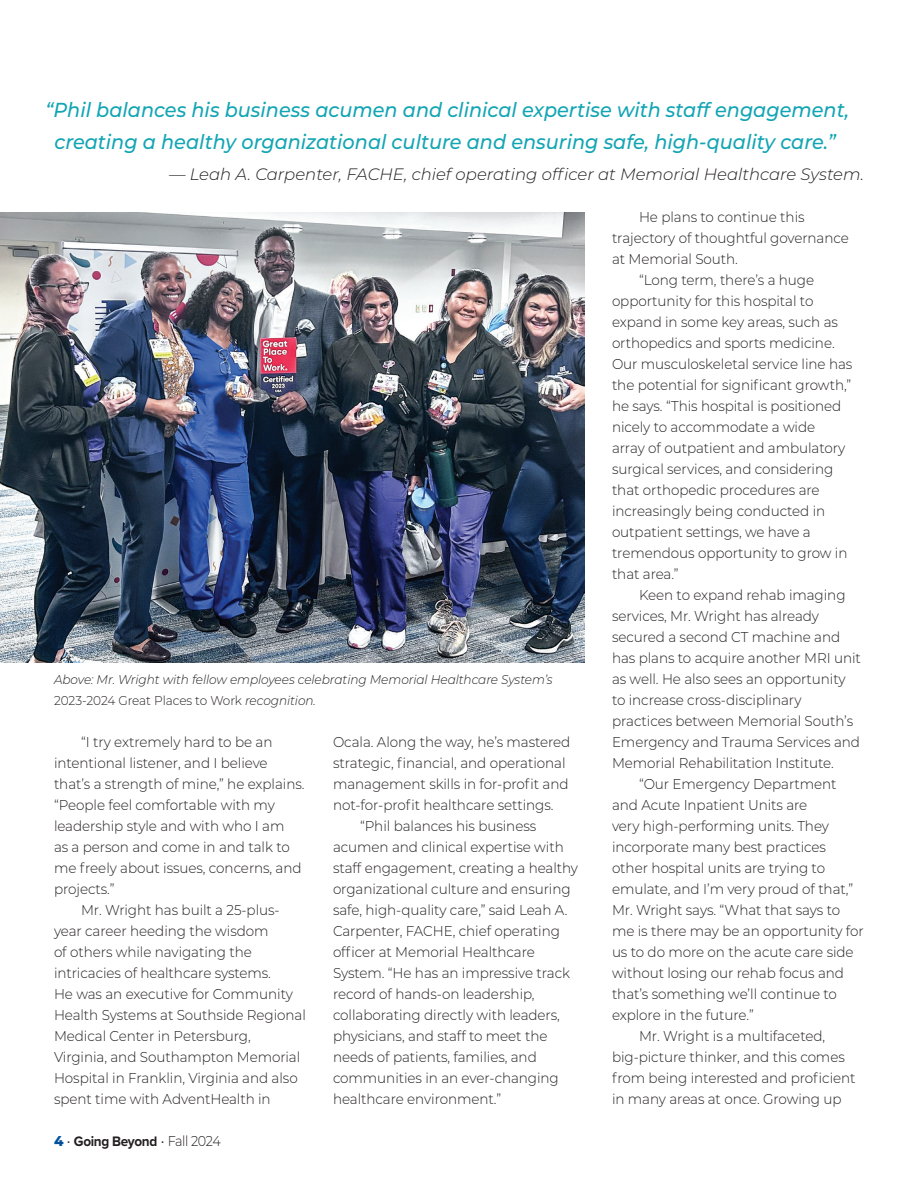
<style>
.page{position:relative;width:918px;height:1188px;background:#fff}
.page>*{position:absolute;margin:0;border:0;box-sizing:border-box;transform-origin:0 0}
.feature_quote_new{font:italic 500 20.25px/31.5px "Montserrat";color:#12a5b4;text-align:center;scale:.95 1}
.feature_byline_new{font:italic 300 16.5px "Montserrat";color:#231f20}
.text__ind{font:300 14.25px/21px "Montserrat";letter-spacing:-.005em;color:#231f20;scale:.95 1}
.t1{font:700 14.25px "Proxima Nova";letter-spacing:-.025em;color:#231f20;scale:.95 1}
.t2{font:italic 300 12.75px/21px "Montserrat";letter-spacing:-.005em;color:#231f20;scale:.95 1}
.s1{font-style:normal}
.s2{font-family:"Montserrat";font-weight:800;color:#01529b}
.s3{font-family:"Montserrat";font-weight:300}
</style>
<div class="page">
<img style="left:0;top:212px;width:585px;height:451px">
<p class="feature_quote_new" style="left:45px;top:93px;width:848px">“Phil balances his business acumen and clinical expertise with staff engagement, creating a healthy organizational culture and ensuring safe, high-quality care.”</p>
<p class="feature_byline_new" style="left:169px;top:163px;width:696px">— Leah A. Carpenter, FACHE, chief operating officer at Memorial Healthcare System.</p>
<p class="t2" style="left:54px;top:669px;width:527px">Above: Mr. Wright with fellow employees celebrating Memorial Healthcare System’s<br><span class="s1">2023-2024 Great Places to Work</span> recognition.</p>
<p class="text__ind" style="left:333px;top:731px;width:251px">Ocala. Along the way, he’s mastered strategic, financial, and operational management skills in for-profit and not-for-profit healthcare settings.</p>
<p class="text__ind" style="left:333px;top:815px;width:260px;text-indent:27px">“Phil balances his business acumen and clinical expertise with staff engagement, creating a healthy organizational culture and ensuring safe, high-quality care,” said Leah A.<br>Carpenter, FACHE, chief operating officer at Memorial Healthcare System. “He has an impressive track record of hands-on leadership, collaborating directly with leaders, physicians, and staff to meet the needs of patients, families, and communities in an ever-changing healthcare environment.”</p>
<p class="text__ind" style="left:54px;top:731px;width:265px;text-indent:27px">“I try extremely hard to be an intentional listener, and I believe that’s a strength of mine,” he explains. “People feel comfortable with my leadership style and with who I am<br>as a person and come in and talk to me freely about issues, concerns, and projects.”</p>
<p class="text__ind" style="left:54px;top:899px;width:267px;text-indent:27px">Mr. Wright has built a 25-plus&shy;year career heeding the wisdom<br>of others while navigating the intricacies of healthcare systems.<br>He was an executive for Community Health Systems at Southside Regional Medical Center in Petersburg, Virginia, and Southampton Memorial Hospital in Franklin, Virginia and also spent time with AdventHealth in</p>
<p class="t1" style="left:54px;top:1131px;width:177px"><span class="s2">4</span> <span class="s3">•</span> Going Beyond <span class="s3">• Fall 2024</span></p>
<p class="text__ind" style="left:612px;top:206px;width:251px;text-indent:27px">He plans to continue this trajectory of thoughtful governance at Memorial South.</p>
<p class="text__ind" style="left:612px;top:269px;width:255px;text-indent:27px">“Long term, there’s a huge opportunity for this hospital to expand in some key areas, such as orthopedics and sports medicine.<br>Our musculoskeletal service line has the potential for significant growth,” he says. “This hospital is positioned nicely to accommodate a wide<br>array of outpatient and ambulatory surgical services, and considering that orthopedic procedures are increasingly being conducted in outpatient settings, we have a tremendous opportunity to grow in that area.”</p>
<p class="text__ind" style="left:612px;top:584px;width:264px;text-indent:27px">Keen to expand rehab imaging services, Mr. Wright has already secured a second CT machine and has plans to acquire another MRI unit as well. He also sees an opportunity to increase cross-disciplinary practices between Memorial South’s Emergency and Trauma Services and Memorial Rehabilitation Institute.</p>
<p class="text__ind" style="left:612px;top:773px;width:267px;text-indent:27px">“Our Emergency Department and Acute Inpatient Units are<br>very high-performing units. They incorporate many best practices other hospital units are trying to emulate, and I’m very proud of that,”<br>Mr. Wright says. “What that says to me is there may be an opportunity for us to do more on the acute care side without losing our rehab focus and that’s something we’ll continue to explore in the future.”</p>
<p class="text__ind" style="left:612px;top:1025px;width:258px;text-indent:27px">Mr. Wright is a multifaceted, big-picture thinker, and this comes from being interested and proficient in many areas at once. Growing up</p>
</div>
